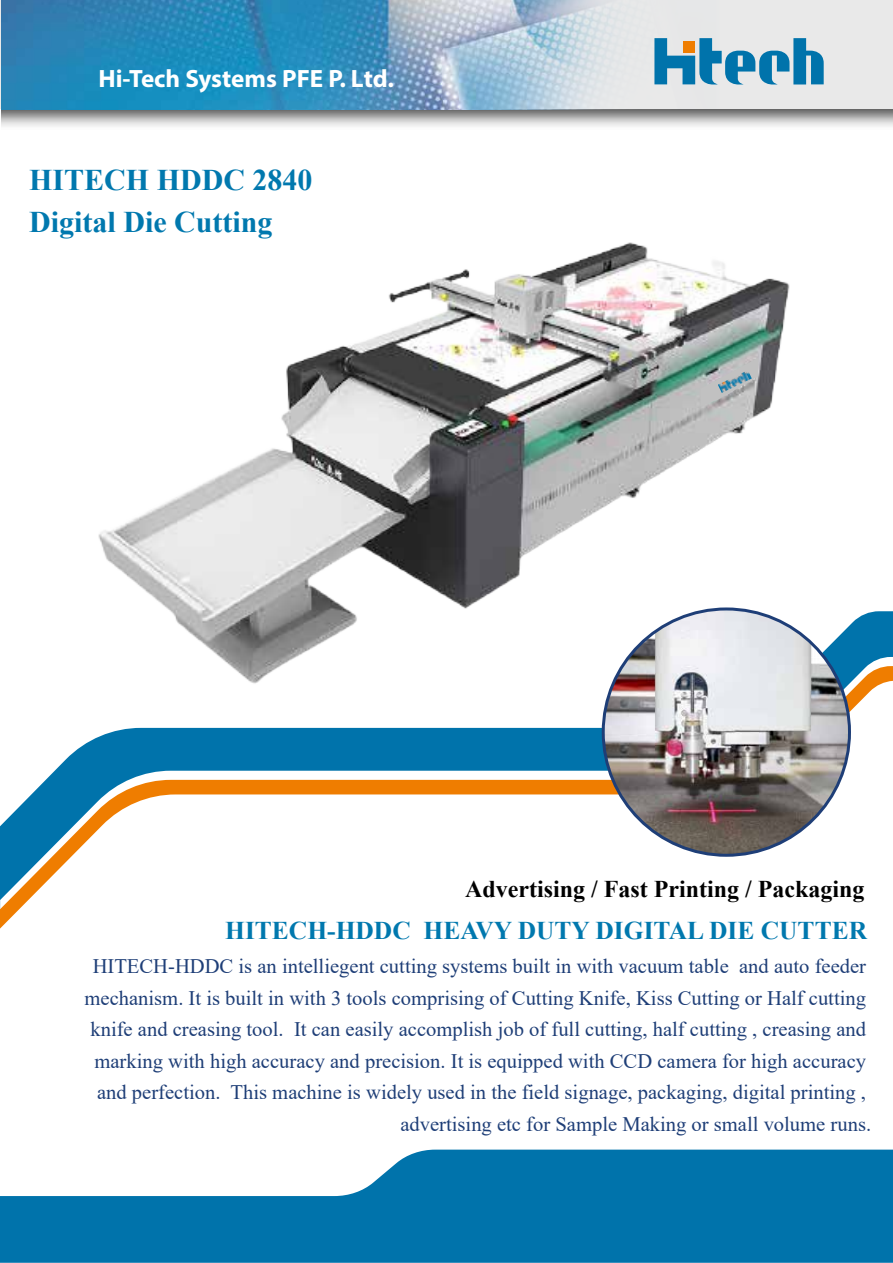
<style>
.page{position:relative;width:893px;height:1263px;background:#fff}
.page>*{position:absolute;margin:0;border:0;box-sizing:border-box;transform-origin:0 0}
.t1{font:700 30px/42px "Times New Roman";color:#0078ae}
.t2{font:700 25.5px "Times New Roman";color:#0078ae}
.t3{font:700 25.05px "Myriad Pro";color:#fff}
.t4{font:700 24px "Times New Roman";color:#000}
.t5{font:20.55px/31.5px "Times New Roman";color:#1e3e77;text-align:right}
</style>
<div class="page">
<svg style="left:840px;top:611px;width:53px;height:55px;fill:#0073ab"></svg>
<svg style="left:0;top:666px;width:893px;height:262px"></svg>
<svg style="left:0;top:1149px;width:893px;height:114px;fill:#0073ab"></svg>
<img style="left:603px;top:609px;width:246px;height:246px;border-radius:122px">
<div style="left:0;top:0;width:893px;height:109px;background:#e9e9e9"></div>
<img style="left:1px;top:0;width:616px;height:109px">
<svg style="left:654px;top:38px;width:153px;height:4px"></svg>
<div style="left:683px;top:41px;width:12px;height:11px;background:#ef7d00"></div>
<img style="left:52px;top:42px;width:788px;height:789px">
<svg style="left:668px;top:358px;width:90px;height:91px;background:#b3bdba"></svg>
<img style="left:718px;top:370px;width:34px;height:23px">
<p class="t3" style="left:98px;top:63px;width:297px">Hi-Tech Systems PFE P. Ltd.</p>
<h1 class="t1" style="left:29px;top:158px;width:285px">HITECH HDDC 2840<br>Digital Die Cutting</h1>
<p class="t4" style="left:465px;top:871px;width:401px">Advertising / Fast Printing / Packaging</p>
<p class="t2" style="left:225px;top:912px;width:643px">HITECH-HDDC HEAVY DUTY DIGITAL DIE CUTTER</p>
<p class="t5" style="left:85px;top:950px;width:788px">HITECH-HDDC is an intelliegent cutting systems built in with vacuum table and auto feeder mechanism. It is built in with 3 tools comprising of Cutting Knife, Kiss Cutting or Half cutting knife and creasing tool. It can easily accomplish job of full cutting, half cutting , creasing and marking with high accuracy and precision. It is equipped with CCD camera for high accuracy and perfection. This machine is widely used in the field signage, packaging, digital printing , advertising etc for Sample Making or small volume runs.</p>
</div>
